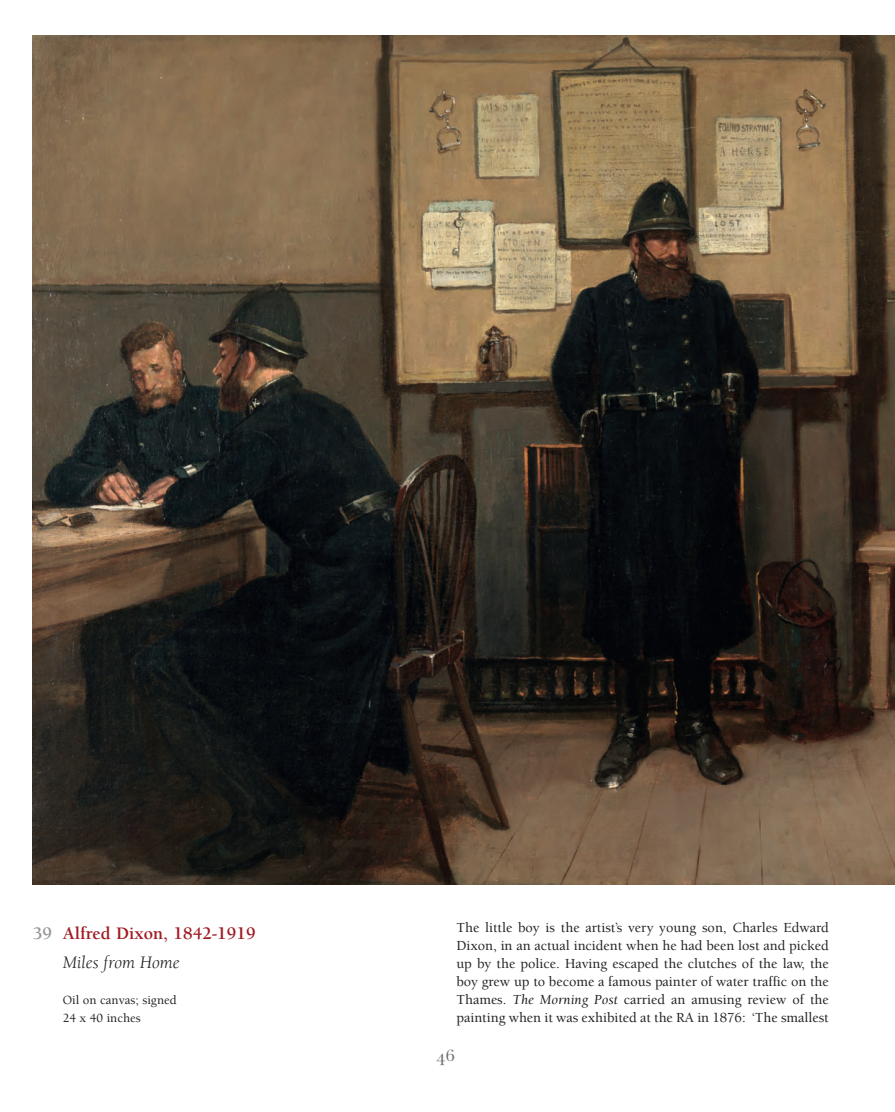
<style>
.page{position:relative;width:895px;height:1112px;background:#fff}
.page>*{position:absolute;margin:0;border:0;box-sizing:border-box;transform-origin:0 0}
.t1{font:700 18px "Berkeley";color:#a11c25}
.t2{font:italic 18px "Berkeley";color:#231f20}
.t3{font:700 18px "Berkeley";color:#939598}
.t4{font:16.5px "New Baskerville SC";color:#6c6d70}
.t5{font:500 14.25px/18px "Berkeley";color:#231f20;text-align:justify}
.t6{font:500 12.75px/18px "Berkeley";color:#231f20}
.s1{font-weight:400;font-style:italic}
</style>
<div class="page">
<img style="left:33px;top:35px;width:861px;height:849px">
<p class="t3" style="left:33px;top:926px;width:21px">39</p>
<p class="t1" style="left:63px;top:926px;width:194px">Alfred Dixon, 1842-1919</p>
<p class="t2" style="left:63px;top:955px;width:118px">Miles from Home</p>
<p class="t6" style="left:63px;top:992px;width:115px">Oil on canvas; signed<br>24 x 40 inches</p>
<p class="t5" style="left:456px;top:920px;width:374px">The little boy is the artist’s very young son, Charles Edward Dixon, in an actual incident when he had been lost and picked up by the police. Having escaped the clutches of the law, the boy grew up to become a famous painter of water traffic on the Thames. <span class="s1">The Morning Post</span> carried an amusing review of the painting when it was exhibited at the RA in 1876: ‘The smallest</p>
<p class="t4" style="left:436px;top:1049px;width:20px">46</p>
</div>
